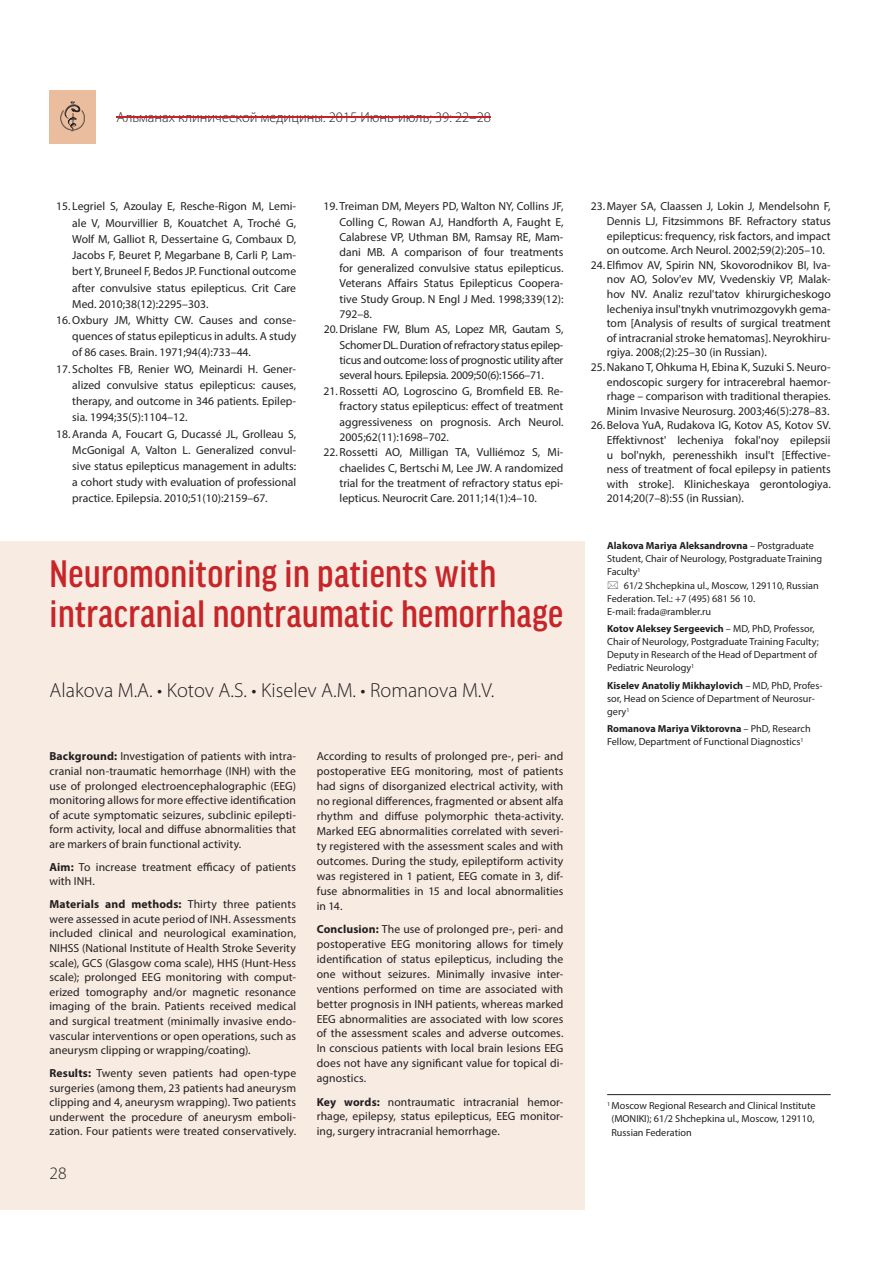
<style>
.page{position:relative;width:893px;height:1263px;background:#fff}
.page>*{position:absolute;margin:0;border:0;box-sizing:border-box;transform-origin:0 0}
.t1{font:500 condensed 40.8px/40.8px "Good Headline Pro";letter-spacing:.01em;color:#c72528}
.t2{font:300 20.4px "Myriad Pro";color:#231f20}
.t3{font:300 17.55px "Myriad Pro";color:#231f20}
.t4{font:300 14.55px "Myriad Pro";color:#231f20}
.t5{font:11.7px/14.5px "Myriad Pro";color:#231f20;text-align:justify}
.t6{font:10.2px/13px "Myriad Pro";color:#231f20}
.s1{font-weight:700}
</style>
<div class="page">
<div style="left:0;top:542px;width:584px;height:668px;background:#f8ebe2"></div>
<hr style="left:607px;top:1094px;width:224px;height:1px;background:#231f20">
<div style="left:50px;top:90px;width:46px;height:53px;background:#e9bd9e"></div>
<svg style="left:60px;top:101px;width:25px;height:31px"></svg>
<hr style="left:116px;top:116px;width:375px;height:2px;background:#c52329">
<p class="t4" style="left:116px;top:109px;width:376px">Альманах клинической медицины. 2015 Июнь-июль; 39: 22–28</p>
<p class="t5" style="left:72px;top:199px;width:225px;line-height:16.2px;text-indent:-16px">15. Legriel S, Azoulay E, Resche-Rigon M, Lemi&shy;ale V, Mourvillier B, Kouatchet A, Troché G, Wolf M, Galliot R, Dessertaine G, Combaux D, Jacobs F, Beuret P, Megarbane B, Carli P, Lam&shy;bert Y, Bruneel F, Bedos JP. Functional outcome after convulsive status epilepticus. Crit Care Med. 2010;38(12):2295–303.</p>
<p class="t5" style="left:72px;top:313px;width:225px;line-height:16.2px;text-indent:-16px">16. Oxbury JM, Whitty CW. Causes and conse&shy;quences of status epilepticus in adults. A study of 86 cases. Brain. 1971;94(4):733–44.</p>
<p class="t5" style="left:72px;top:361px;width:225px;line-height:16.2px;text-indent:-16px">17. Scholtes FB, Renier WO, Meinardi H. Gener&shy;alized convulsive status epilepticus: causes, therapy, and outcome in 346 patients. Epilep&shy;sia. 1994;35(5):1104–12.</p>
<p class="t5" style="left:72px;top:426px;width:225px;line-height:16.2px;text-indent:-16px">18. Aranda A, Foucart G, Ducassé JL, Grolleau S, McGonigal A, Valton L. Generalized convul&shy;sive status epilepticus management in adults: a cohort study with evaluation of professional practice. Epilepsia. 2010;51(10):2159–67.</p>
<p class="t5" style="left:340px;top:200px;width:225px;line-height:15.3px;text-indent:-16px">19. Treiman DM, Meyers PD, Walton NY, Collins JF, Colling C, Rowan AJ, Handforth A, Faught E, Calabrese VP, Uthman BM, Ramsay RE, Mam&shy;dani MB. A comparison of four treatments for generalized convulsive status epilepticus.<br>Veterans Affairs Status Epilepticus Coopera&shy;tive Study Group. N Engl J Med. 1998;339(12):<br>792–8.</p>
<p class="t5" style="left:340px;top:322px;width:225px;line-height:15.3px;text-indent:-16px">20. Drislane FW, Blum AS, Lopez MR, Gautam S, Schomer DL. Duration of refractory status epilep&shy;ticus and outcome: loss of prognostic utility after several hours. Epilepsia. 2009;50(6):1566–71.</p>
<p class="t5" style="left:340px;top:384px;width:225px;line-height:15.3px;text-indent:-16px">21. Rossetti AO, Logroscino G, Bromfield EB. Re&shy;fractory status epilepticus: effect of treatment aggressiveness on prognosis. Arch Neurol.<br>2005;62(11):1698–702.</p>
<p class="t5" style="left:340px;top:445px;width:225px;line-height:15.3px;text-indent:-16px">22. Rossetti AO, Milligan TA, Vulliémoz S, Mi&shy;chaelides C, Bertschi M, Lee JW. A randomized trial for the treatment of refractory status epi&shy;lepticus. Neurocrit Care. 2011;14(1):4–10.</p>
<h1 class="t1" style="left:50px;top:552px;width:515px">Neuromonitoring in patients with intracranial nontraumatic hemorrhage</h1>
<h2 class="t2" style="left:50px;top:678px;width:446px">Alakova M.A. • Kotov A.S. • Kiselev A.M. • Romanova M.V.</h2>
<p class="t5" style="left:607px;top:200px;width:225px;text-indent:-16px">23. Mayer SA, Claassen J, Lokin J, Mendelsohn F, Dennis LJ, Fitzsimmons BF. Refractory status epilepticus: frequency, risk factors, and impact on outcome. Arch Neurol. 2002;59(2):205–10.</p>
<p class="t5" style="left:607px;top:258px;width:225px;text-indent:-16px">24. Elfimov AV, Spirin NN, Skovorodnikov BI, Iva&shy;nov AO, Solov'ev MV, Vvedenskiy VP, Malak&shy;hov NV. Analiz rezul'tatov khirurgicheskogo lecheniya insul'tnykh vnutrimozgovykh gema&shy;tom [Analysis of results of surgical treatment of intracranial stroke hematomas]. Neyrokhiru&shy;rgiya. 2008;(2):25–30 (in Russian).</p>
<p class="t5" style="left:607px;top:360px;width:225px;text-indent:-16px">25. Nakano T, Ohkuma H, Ebina K, Suzuki S. Neuro&shy;endoscopic surgery for intracerebral haemor&shy;rhage – comparison with traditional therapies.<br>Minim Invasive Neurosurg. 2003;46(5):278–83.</p>
<p class="t5" style="left:607px;top:419px;width:225px;text-indent:-16px">26. Belova YuA, Rudakova IG, Kotov AS, Kotov SV.<br>Effektivnost' lecheniya fokal'noy epilepsii u bol'nykh, perenesshikh insul't [Effective&shy;ness of treatment of focal epilepsy in patients with stroke]. Klinicheskaya gerontologiya.<br>2014;20(7–8):55 (in Russian).</p>
<p class="t6" style="left:607px;top:540px;width:216px"><span class="s1">Alakova Mariya Aleksandrovna</span> – Postgraduate<br>Student, Chair of Neurology, Postgraduate Training<br>Faculty<sup>1</sup></p>
<p class="t6" style="left:607px;top:579px;width:213px;text-indent:17px">61/2 Shchepkina ul., Moscow, 129110, Russian<br>Federation. Tel.: +7 (495) 681 56 10.<br>Е-mail: frada@rambler.ru</p>
<p class="t6" style="left:607px;top:623px;width:213px"><span class="s1">Kotov Aleksey Sergeevich</span> – MD, PhD, Professor, Chair of Neurology, Postgraduate Training Faculty; Deputy in Research of the Head of Department of Pediatric Neurology<sup>1</sup></p>
<p class="t6" style="left:607px;top:679px;width:217px"><span class="s1">Kiselev Anatoliy Mikhaylovich</span> – MD, PhD, Profes&shy;sor, Head on Science of Department of Neurosur&shy;gery<sup>1</sup></p>
<p class="t6" style="left:607px;top:723px;width:205px"><span class="s1">Romanova Mariya Viktorovna</span> – PhD, Research<br>Fellow, Department of Functional Diagnostics<sup>1</sup></p>
<p class="t5" style="left:49px;top:750px;width:248px"><span class="s1">Background:</span> Investigation of patients with intra&shy;cranial non-traumatic hemorrhage (INH) with the use of prolonged electroencephalographic (EEG) monitoring allows for more effective identification of acute symptomatic seizures, subclinic epilepti&shy;form activity, local and diffuse abnormalities that are markers of brain functional activity.</p>
<p class="t5" style="left:49px;top:860px;width:248px"><span class="s1">Aim:</span> To increase treatment efficacy of patients with INH.</p>
<p class="t5" style="left:49px;top:898px;width:248px"><span class="s1">Materials and methods:</span> Thirty three patients were assessed in acute period of INH. Assessments included clinical and neurological examination, NIHSS (National Institute of Health Stroke Severity scale), GCS (Glasgow coma scale), HHS (Hunt-Hess scale); prolonged EEG monitoring with comput&shy;erized tomography and/or magnetic resonance imaging of the brain. Patients received medical and surgical treatment (minimally invasive endo&shy;vascular interventions or open operations, such as aneurysm clipping or wrapping/coating).</p>
<p class="t5" style="left:49px;top:1067px;width:248px"><span class="s1">Results:</span> Twenty seven patients had open-type surgeries (among them, 23 patients had aneurysm clipping and 4, aneurysm wrapping). Two patients underwent the procedure of aneurysm emboli&shy;zation. Four patients were treated conservatively.</p>
<h3 class="t3" style="left:50px;top:1163px;width:19px">28</h3>
<p class="t5" style="left:317px;top:750px;width:248px;line-height:15px">According to results of prolonged pre-, peri- and postoperative EEG monitoring, most of patients had signs of disorganized electrical activity, with no regional differences, fragmented or absent alfa rhythm and diffuse polymorphic theta-activity.<br>Marked EEG abnormalities correlated with severi&shy;ty registered with the assessment scales and with outcomes. During the study, epileptiform activity was registered in 1 patient, EEG comate in 3, dif&shy;fuse abnormalities in 15 and local abnormalities in 14.</p>
<p class="t5" style="left:317px;top:922px;width:248px;line-height:15px"><span class="s1">Conclusion:</span> The use of prolonged pre-, peri- and postoperative EEG monitoring allows for timely identification of status epilepticus, including the one without seizures. Minimally invasive inter&shy;ventions performed on time are associated with better prognosis in INH patients, whereas marked EEG abnormalities are associated with low scores of the assessment scales and adverse outcomes.<br>In conscious patients with local brain lesions EEG does not have any significant value for topical di&shy;agnostics.</p>
<p class="t5" style="left:317px;top:1095px;width:248px;line-height:15px"><span class="s1">Key words:</span> nontraumatic intracranial hemor&shy;rhage, epilepsy, status epilepticus, EEG monitor&shy;ing, surgery intracranial hemorrhage.</p>
<p class="t6" style="left:611px;top:1100px;width:206px;text-indent:-4px"><sup>1</sup> Moscow Regional Research and Clinical Institute (MONIKI); 61/2 Shchepkina ul., Moscow, 129110,<br>Russian Federation</p>
</div>
